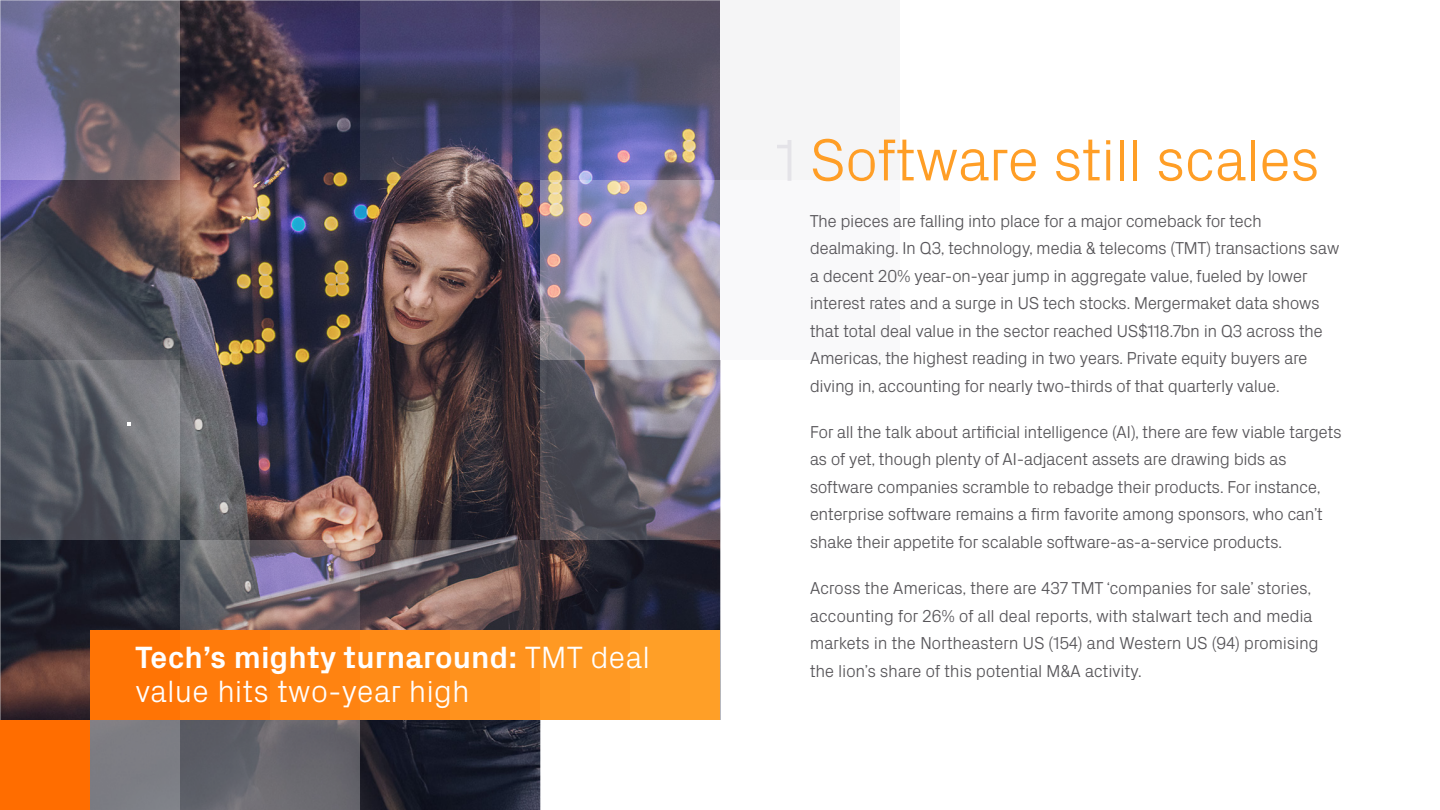
<style>
.page{position:relative;width:1440px;height:810px;background:#fff}
.page>*{position:absolute;margin:0;border:0;box-sizing:border-box;transform-origin:0 0}
.t1{font:300 60px "Px Grotesk";letter-spacing:-.02em;color:#ff9e26}
.t2{font:300 31.25px/33.8px "Px Grotesk";color:#fff}
.t3{font:300 17.5px/27.5px "Px Grotesk";letter-spacing:-.03em;color:#575559}
.s1{font-weight:700}
.s2{color:#e4e3e8}
</style>
<div class="page">
<img style="left:0;top:0;width:720px;height:810px">
<svg style="left:540px;top:0;width:180px;height:180px"></svg>
<svg style="left:540px;top:180px;width:180px;height:180px"></svg>
<svg style="left:540px;top:360px;width:180px;height:180px"></svg>
<svg style="left:360px;top:0;width:180px;height:180px"></svg>
<svg style="left:360px;top:540px;width:180px;height:90px"></svg>
<svg style="left:360px;top:720px;width:180px;height:90px;fill:#151926"></svg>
<svg style="left:180px;top:540px;width:180px;height:90px"></svg>
<svg style="left:180px;top:720px;width:180px;height:90px;fill:#64636b"></svg>
<svg style="left:0;top:0;width:180px;height:180px"></svg>
<svg style="left:0;top:180px;width:180px;height:180px"></svg>
<svg style="left:0;top:360px;width:180px;height:180px"></svg>
<div style="left:0;top:720px;width:180px;height:90px;background:#7d7d83"></div>
<div style="left:720px;top:0;width:180px;height:180px;background:#f5f5f6"></div>
<div style="left:720px;top:180px;width:180px;height:180px;background:#f9f9fa"></div>
<svg style="left:128px;top:422px;width:3px;height:4px"></svg>
<div style="left:0;top:720px;width:90px;height:90px;background:#ff6d00"></div>
<div style="left:540px;top:630px;width:90px;height:90px;background:#ff9f27"></div>
<div style="left:630px;top:630px;width:90px;height:90px;background:#ff9f27"></div>
<div style="left:450px;top:630px;width:90px;height:90px;background:#ff921d"></div>
<div style="left:360px;top:630px;width:90px;height:90px;background:#ff8b17"></div>
<div style="left:270px;top:630px;width:90px;height:90px;background:#ff8311"></div>
<div style="left:180px;top:630px;width:90px;height:90px;background:#ff7b0b"></div>
<div style="left:90px;top:630px;width:90px;height:90px;background:#ff7405"></div>
<h2 class="t2" style="left:135px;top:639px;width:516px"><span class="s1">Tech’s mighty turnaround:</span> TMT deal value hits two-year high</h2>
<h1 class="t1" style="left:775px;top:119px;width:546px"><span class="s2">1</span> Software still scales</h1>
<p class="t3" style="left:810px;top:206px;width:531px">The pieces are falling into place for a major comeback for tech dealmaking. In Q3, technology, media &amp; telecoms (TMT) transactions saw a decent 20% year-on-year jump in aggregate value, fueled by lower interest rates and a surge in US tech stocks. Mergermaket data shows that total deal value in the sector reached US$118.7bn in Q3 across the Americas, the highest reading in two years. Private equity buyers are diving in, accounting for nearly two-thirds of that quarterly value.</p>
<p class="t3" style="left:810px;top:417px;width:533px">For all the talk about artificial intelligence (AI), there are few viable targets as of yet, though plenty of AI-adjacent assets are drawing bids as software companies scramble to rebadge their products. For instance, enterprise software remains a firm favorite among sponsors, who can’t shake their appetite for scalable software-as-a-service products.</p>
<p class="t3" style="left:810px;top:574px;width:511px">Across the Americas, there are 437 TMT ‘companies for sale’ stories, accounting for 26% of all deal reports, with stalwart tech and media markets in the Northeastern US (154) and Western US (94) promising the lion’s share of this potential M&amp;A activity.</p>
</div>
